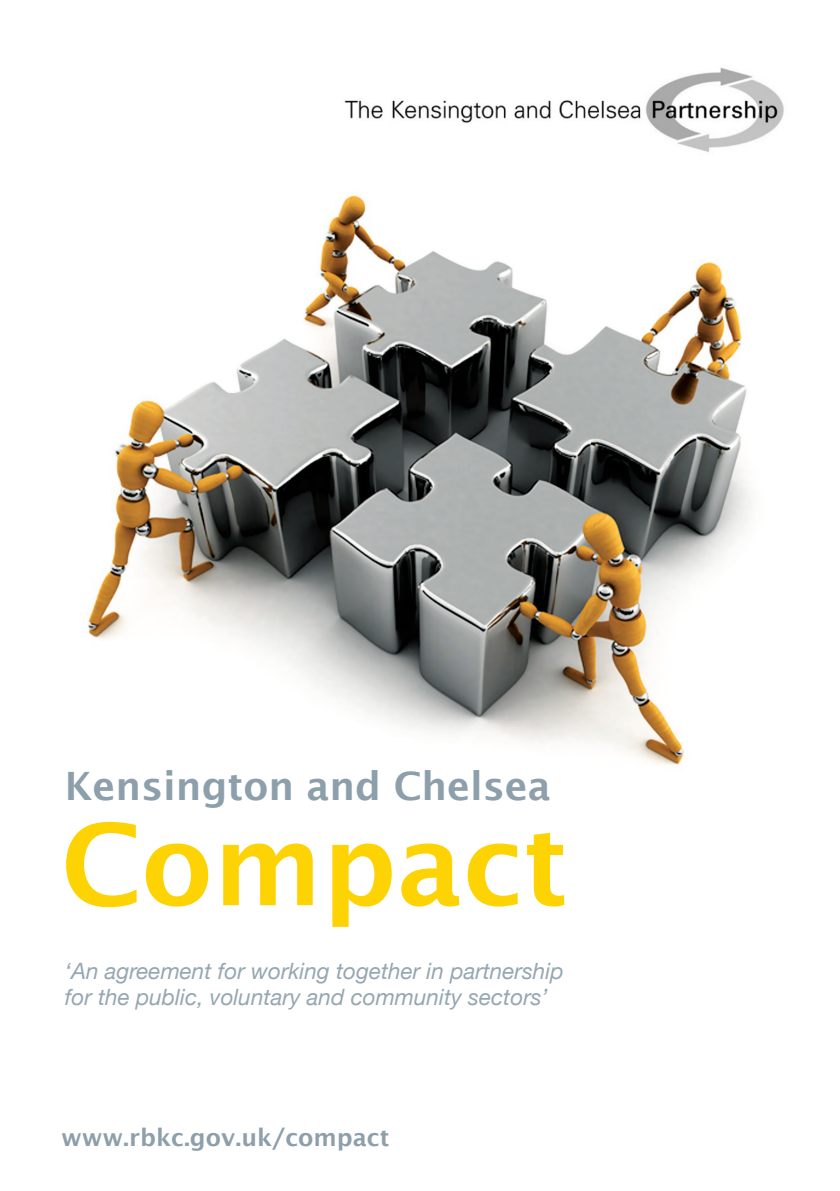
<style>
.page{position:relative;width:840px;height:1191px;background:#fff}
.page>*{position:absolute;margin:0;border:0;box-sizing:border-box;transform-origin:0 0}
.t1{font:600 112.4px "Lucida Sans";color:#fed304}
.sub{font:600 39px "Lucida Sans";color:#8c9faa}
.body_80__black{font:600 24px "Lucida Sans";color:#8c9faa}
.body{font:italic 22.4px/26.4px "Helvetica Neue";color:#95a7b2}
</style>
<div class="page">
<img style="left:88px;top:195px;width:664px;height:570px">
<img style="left:344px;top:67px;width:440px;height:86px">
<p class="sub" style="left:65px;top:763px;width:487px">Kensington and Chelsea</p>
<p class="t1" style="left:61px;top:801px;width:508px">Compact</p>
<p class="body" style="left:65px;top:957px;width:500px">‘An agreement for working together in partnership for the public, voluntary and community sectors’</p>
<p class="body_80__black" style="left:61px;top:1123px;width:330px">www.rbkc.gov.uk/compact</p>
</div>
